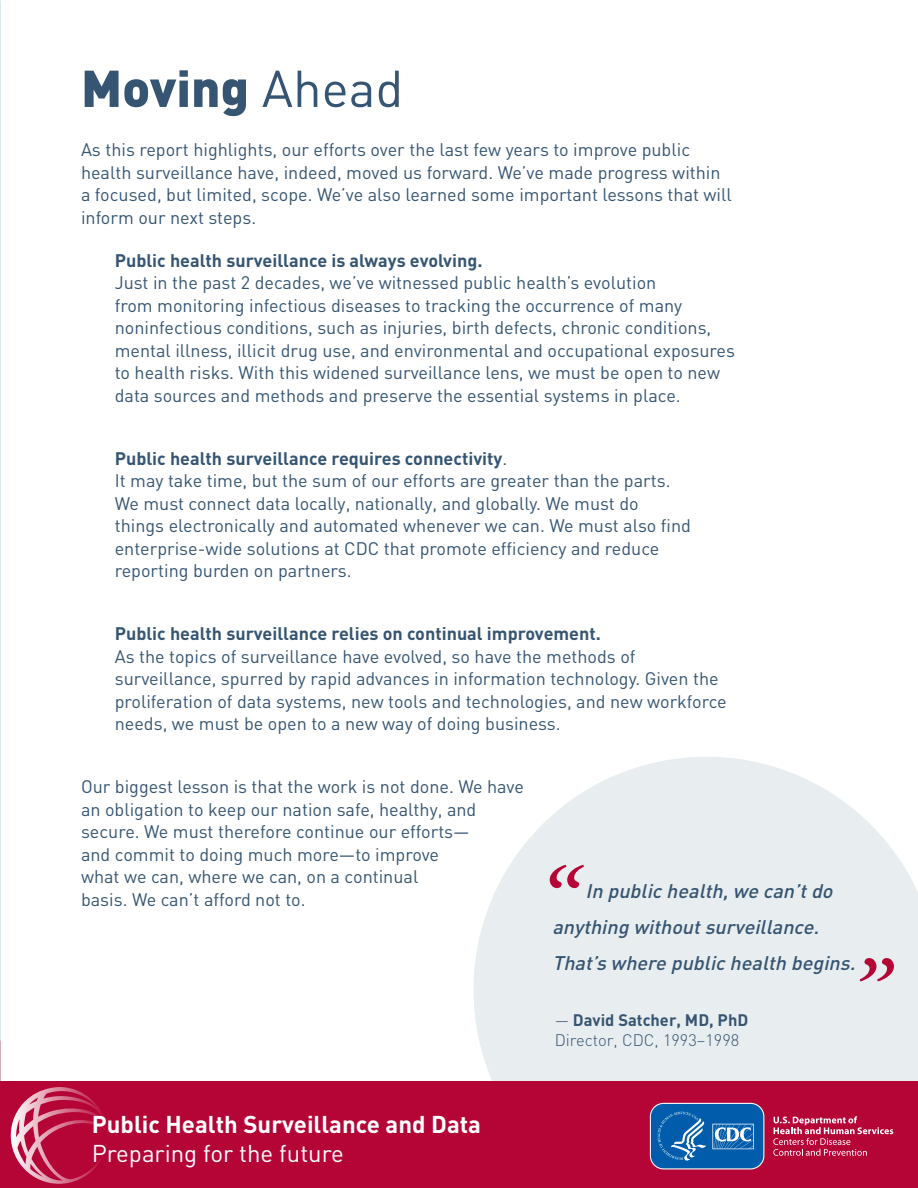
<style>
.page{position:relative;width:918px;height:1188px;background:#fff}
.page>*{position:absolute;margin:0;border:0;box-sizing:border-box;transform-origin:0 0}
.t1{font:italic 108px "Adobe Garamond Pro";color:#b50536}
.HEADING_1_for_BOOK{font:900 51px "DIN";color:#365572}
.TAGLINE_1{font:700 24px "DIN";color:#fff}
.TAGLINE_2{font:24px "DIN";color:#fff}
.t2{font:italic 500 19.5px/36px "DIN";color:#365572}
.BODY_1{font:18px/22.5px "DIN";color:#365572}
.t3{font:300 16.5px/19.8px "DIN";color:#365572}
.s1{font-weight:400}
.s2{font-weight:700}
</style>
<div class="page">
<svg style="left:474px;top:757px;width:444px;height:324px;background:#ebeff1"></svg>
<img style="left:0;top:0;width:1px;height:1146px">
<hr style="left:0;top:1077px;width:1px;height:71px;background:#fff">
<div style="left:0;top:1081px;width:918px;height:107px;background:#b50536"></div>
<svg style="left:773px;top:1116px;width:120px;height:40px"></svg>
<svg style="left:649px;top:1102px;width:116px;height:68px;background:#2e6fb0"></svg>
<svg style="left:11px;top:1087px;width:93px;height:97px"></svg>
<p class="HEADING_1_for_BOOK" style="left:81px;top:55px;width:324px">Moving <span class="s1">Ahead</span></p>
<p class="BODY_1" style="left:81px;top:138px;width:652px">As this report highlights, our efforts over the last few years to improve public health surveillance have, indeed, moved us forward. We’ve made progress within a focused, but limited, scope. We’ve also learned some important lessons that will inform our next steps.</p>
<p class="BODY_1" style="left:115px;top:248px;width:622px"><span class="s2">Public health surveillance is always evolving.<br></span>Just in the past 2 decades, we’ve witnessed public health’s evolution<br>from monitoring infectious diseases to tracking the occurrence of many noninfectious conditions, such as injuries, birth defects, chronic conditions, mental illness, illicit drug use, and environmental and occupational exposures to health risks. With this widened surveillance lens, we must be open to new data sources and methods and preserve the essential systems in place.</p>
<p class="BODY_1" style="left:115px;top:446px;width:578px"><span class="s2">Public health surveillance requires connectivity</span>.<br>It may take time, but the sum of our efforts are greater than the parts.<br>We must connect data locally, nationally, and globally. We must do things electronically and automated whenever we can. We must also find enterprise-wide solutions at CDC that promote efficiency and reduce reporting burden on partners.</p>
<p class="BODY_1" style="left:115px;top:622px;width:614px"><span class="s2">Public health surveillance relies on continual improvement.<br></span>As the topics of surveillance have evolved, so have the methods of surveillance, spurred by rapid advances in information technology. Given the proliferation of data systems, new tools and technologies, and new workforce needs, we must be open to a new way of doing business.</p>
<p class="BODY_1" style="left:81px;top:775px;width:445px">Our biggest lesson is that the work is not done. We have an obligation to keep our nation safe, healthy, and secure. We must therefore continue our efforts—<br>and commit to doing much more—to improve<br>what we can, where we can, on a continual<br>basis. We can’t afford not to.</p>
<p class="t1" style="left:532px;top:841px;width:43px">“</p>
<p class="t2" style="left:552px;top:872px;width:309px;text-indent:33px">In public health,we can’tdo anything withoutsurveillance.<br>That’s where public health begins.</p>
<p class="t1" style="left:841px;top:933px;width:43px">”</p>
<p class="t3" style="left:555px;top:1010px;width:195px">— <span class="s2">David Satcher, MD, PhD<br></span>Director, CDC, 1993–1998</p>
<p class="TAGLINE_1" style="left:92px;top:1109px;width:391px">Public Health Surveillance and Data</p>
<p class="TAGLINE_2" style="left:92px;top:1138px;width:254px">Preparing for the future</p>
</div>
